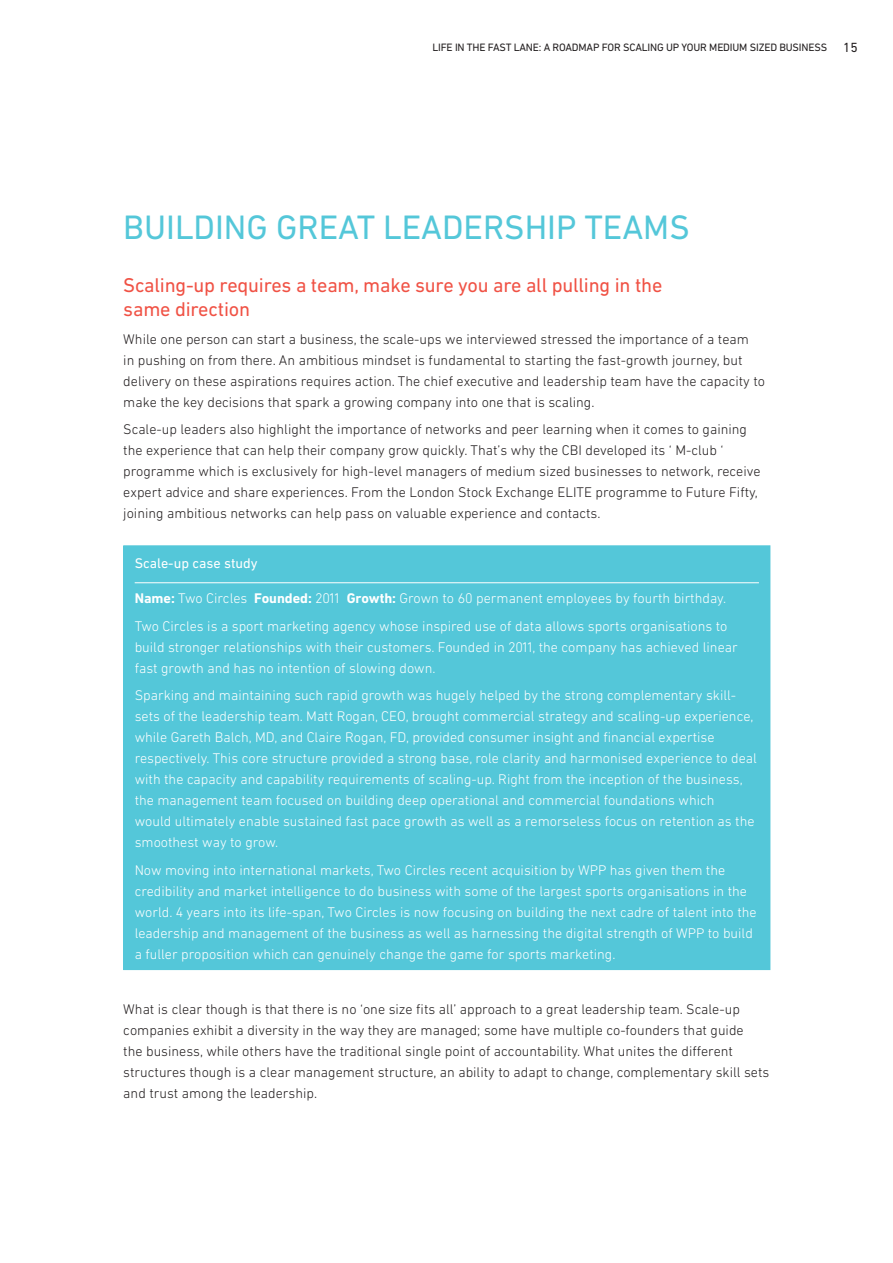
<style>
.page{position:relative;width:893px;height:1263px;background:#fff}
.page>*{position:absolute;margin:0;border:0;box-sizing:border-box;transform-origin:0 0}
.t1{font:34.5px "DIN Next LT Pro";color:#54c7d9}
.t2{font:20.25px/24px "DIN Next LT Pro";letter-spacing:-.01em;color:#f05245}
.t3{font:300 14.25px/21px "DIN Next LT Pro";color:#fff}
.t4{font:300 14.25px/21px "DIN Next LT Pro";color:#231f20}
.t5{font:14.25px "DIN Next LT Pro";color:#fff}
.t6{font:10.8px "DIN Next LT Pro";letter-spacing:-.015em;color:#231f20}
.s1{font-size:13.5px}
.s2{font-weight:700}
</style>
<div class="page">
<div style="left:124px;top:546px;width:646px;height:423px;background:#54c7d9"></div>
<hr style="left:135px;top:582px;width:624px;height:1px;background:#fff">
<p class="t6" style="left:432px;top:41px;width:427px">LIFE IN THE FAST LANE: A ROADMAP FOR SCALING UP YOUR MEDIUM SIZED BUSINESS <span class="s1">15</span></p>
<h1 class="t1" style="left:123px;top:207px;width:568px">BUILDING GREAT LEADERSHIP TEAMS</h1>
<h2 class="t2" style="left:123px;top:273px;width:541px">Scaling-up requires a team, make sure you are all pulling in the same direction</h2>
<p class="t4" style="left:123px;top:328px;width:643px">While one person can start a business, the scale-ups we interviewed stressed the importance of a team<br>in pushing on from there. An ambitious mindset is fundamental to starting the fast-growth journey, but delivery on these aspirations requires action. The chief executive and leadership team have the capacity to make the key decisions that spark a growing company into one that is scaling.</p>
<p class="t4" style="left:123px;top:419px;width:639px">Scale-up leaders also highlight the importance of networks and peer learning when it comes to gaining the experience that can help their company grow quickly. That’s why the CBI developed its ‘ M-club ‘ programme which is exclusively for high-level managers of medium sized businesses to network, receive expert advice and share experiences. From the London Stock Exchange ELITE programme to Future Fifty, joining ambitious networks can help pass on valuable experience and contacts.</p>
<p class="t5" style="left:135px;top:554px;width:125px">Scale-up case study</p>
<p class="t3" style="left:135px;top:585px;width:594px;line-height:27.3px"><span class="s2">Name:</span> Two Circles <span class="s2">Founded:</span> 2011 <span class="s2">Growth:</span> Grown to 60 permanent employees by fourth birthday.<br>Two Circles is a sport marketing agency whose inspired use of data allows sports organisations to</p>
<p class="t3" style="left:135px;top:636px;width:605px">build stronger relationships with their customers. Founded in 2011, the company has achieved linear fast growth and has no intention of slowing down.</p>
<p class="t3" style="left:135px;top:685px;width:624px">Sparking and maintaining such rapid growth was hugely helped by the strong complementary skill&shy;sets of the leadership team. Matt Rogan, CEO, brought commercial strategy and scaling-up experience, while Gareth Balch, MD, and Claire Rogan, FD, provided consumer insight and financial expertise respectively. This core structure provided a strong base, role clarity and harmonised experience to deal with the capacity and capability requirements of scaling-up. Right from the inception of the business, the management team focused on building deep operational and commercial foundations which<br>would ultimately enable sustained fast pace growth as well as a remorseless focus on retention as the smoothest way to grow.</p>
<p class="t3" style="left:135px;top:859px;width:623px">Now moving into international markets, Two Circles recent acquisition by WPP has given them the credibility and market intelligence to do business with some of the largest sports organisations in the world. 4 years into its life-span, Two Circles is now focusing on building the next cadre of talent into the leadership and management of the business as well as harnessing the digital strength of WPP to build a fuller proposition which can genuinely change the game for sports marketing.</p>
<p class="t4" style="left:123px;top:998px;width:647px">What is clear though is that there is no ‘one size fits all’ approach to a great leadership team. Scale-up companies exhibit a diversity in the way they are managed; some have multiple co-founders that guide<br>the business, while others have the traditional single point of accountability. What unites the different structures though is a clear management structure, an ability to adapt to change, complementary skill sets and trust among the leadership.</p>
</div>
